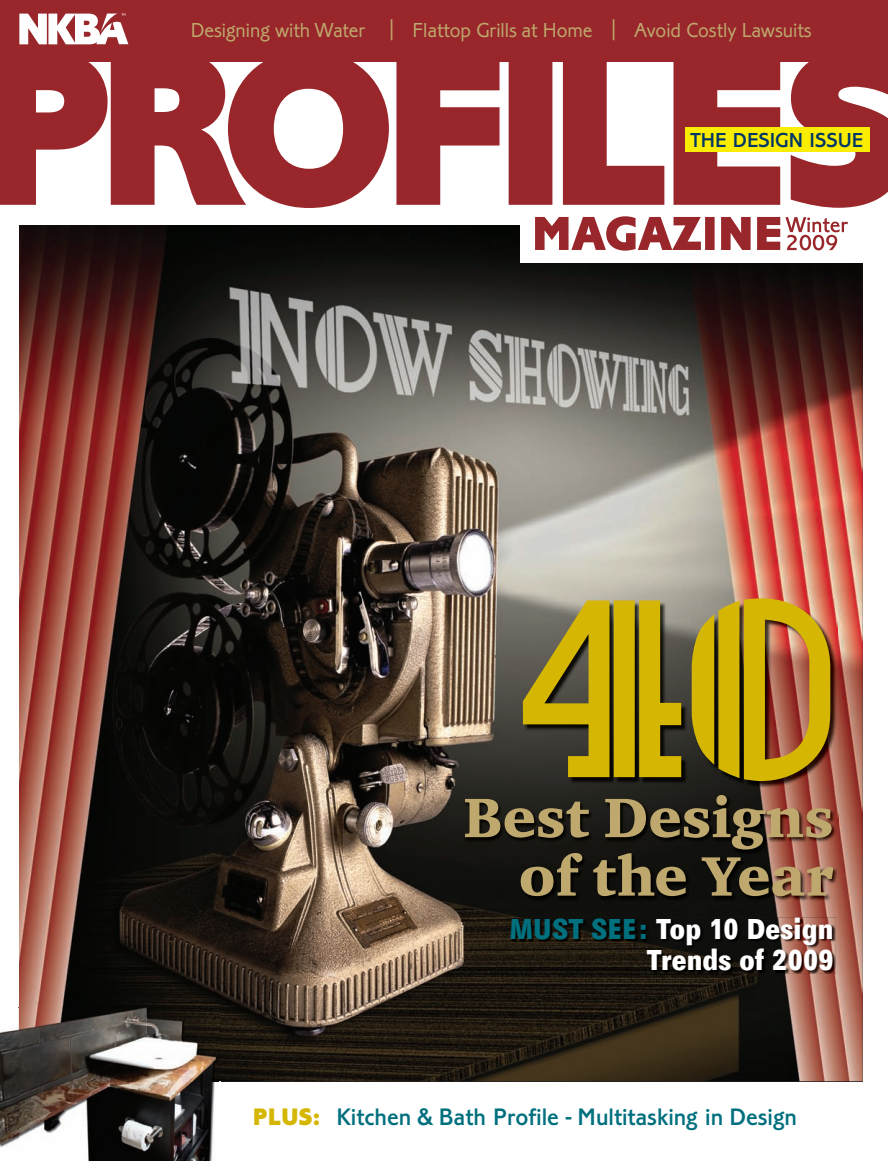
<style>
.page{position:relative;width:888px;height:1161px;background:#fff}
.page>*{position:absolute;margin:0;border:0;box-sizing:border-box;transform-origin:0 0}
.t1{font:262.5px "Dextor EF";color:#d5b703}
.t2{font:57px "Charter OSITCTT Black";color:#bea86d}
.t3{font:700 condensed 30px/31.5px "Maxima EF";letter-spacing:.005em;color:#fff;text-align:right}
.t4{font:500 24.75px "Corinthian EF";color:#01707e}
.t5{font:300 21px "Corinthian EF";color:#bea86d}
.t6{font:500 21px "Corinthian EF";color:#003667}
.s1{color:#01707e}
.s2{font-weight:800;color:#d5b703}
</style>
<div class="page">
<img style="left:19px;top:225px;width:844px;height:856px">
<div style="left:521px;top:54px;width:367px;height:208px;background:#fff"></div>
<div style="left:0;top:0;width:888px;height:62px;background:#98262a"></div>
<svg style="left:0;top:62px;width:888px;height:146px;fill:#98262a"></svg>
<svg style="left:19px;top:14px;width:109px;height:30px"></svg>
<svg style="left:535px;top:216px;width:313px;height:35px"></svg>
<svg style="left:881px;top:62px;width:7px;height:41px"></svg>
<div style="left:685px;top:127px;width:184px;height:25px;background:#fbed01"></div>
<img style="left:524px;top:599px;width:313px;height:189px">
<img style="left:464px;top:795px;width:375px;height:106px">
<img style="left:648px;top:918px;width:188px;height:56px">
<img style="left:511px;top:919px;width:137px;height:24px">
<svg style="left:648px;top:919px;width:1px;height:24px"></svg>
<img style="left:18px;top:1002px;width:202px;height:159px">
<img style="left:19px;top:1008px;width:199px;height:73px">
<img style="left:0;top:1008px;width:19px;height:153px">
<p class="t5" style="left:191px;top:18px;width:622px">Designing with Water | Flattop Grills at Home | Avoid Costly Lawsuits</p>
<p class="t6" style="left:691px;top:128px;width:174px">THE DESIGN ISSUE</p>
<h1 class="t1" style="left:521px;top:547px;width:320px">40</h1>
<h2 class="t2" style="left:463px;top:782px;width:372px">Best Designs</h2>
<h2 class="t2" style="left:519px;top:841px;width:317px">of the Year</h2>
<h3 class="t3" style="left:510px;top:914px;width:325px"><span class="s1">MUST SEE:</span> Top 10 Design<br>Trends of 2009</h3>
<p class="t4" style="left:253px;top:1103px;width:546px"><span class="s2">PLUS:</span> Kitchen &amp; Bath Profile - Multitasking in Design</p>
</div>
